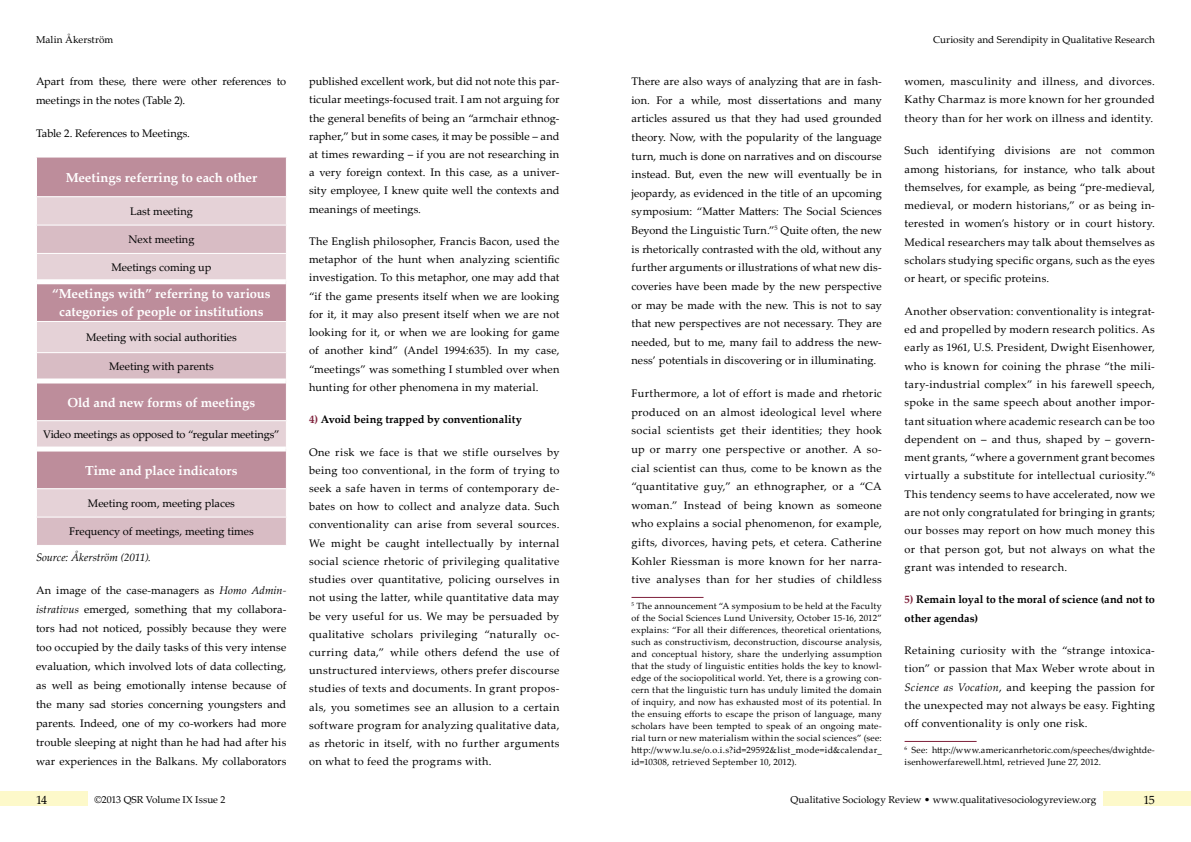
<style>
.page{position:relative;width:1191px;height:842px;background:#fff}
.page>*{position:absolute;margin:0;border:0;box-sizing:border-box;transform-origin:0 0}
.t1{font:700 13px/18px "Palatino Linotype";color:#fff;text-align:center}
.t2{font:12px "Palatino Linotype";color:#000}
.t3{font:11px/18.2px "Palatino Linotype";letter-spacing:.01em;color:#000;text-align:justify}
.t4{font:700 11px/18.3px "Palatino Linotype";color:#000}
.t5{font:11px "Palatino Linotype";letter-spacing:-.01em;color:#000}
.t6{font:italic 11px "Palatino Linotype";letter-spacing:-.005em;color:#000}
.t7{font:10px "Palatino Linotype";color:#000}
.t8{font:9px/12px "Palatino Linotype";letter-spacing:.02em;color:#000;text-align:justify}
.s1{font-style:italic}
.s2{color:#7e203a}
</style>
<div class="page">
<div style="left:0;top:791px;width:87px;height:15px;background:#fdf9ca"></div>
<div style="left:1103px;top:791px;width:88px;height:15px;background:#fdf9ca"></div>
<div style="left:37px;top:158px;width:249px;height:38px;background:#bd8d9b"></div>
<svg style="left:37px;top:197px;width:249px;height:28px;background:#e5d3d7"></svg>
<svg style="left:37px;top:226px;width:249px;height:319px;background:#d3b3bc"></svg>
<hr style="left:36px;top:253px;width:251px;height:1px;background:#fff">
<hr style="left:36px;top:352px;width:251px;height:1px;background:#fff">
<hr style="left:36px;top:517px;width:251px;height:1px;background:#fff">
<div style="left:37px;top:279px;width:249px;height:5px;background:#fff"></div>
<hr style="left:36px;top:321px;width:251px;height:1px;background:#fff">
<div style="left:37px;top:378px;width:249px;height:5px;background:#fff"></div>
<hr style="left:36px;top:420px;width:251px;height:1px;background:#fff">
<div style="left:37px;top:446px;width:249px;height:5px;background:#fff"></div>
<hr style="left:36px;top:488px;width:251px;height:1px;background:#fff">
<hr style="left:631px;top:597px;width:72px;height:1px;background:#7e203a">
<hr style="left:904px;top:741px;width:72px;height:1px;background:#7e203a">
<p class="t7" style="left:36px;top:33px;width:79px">Malin Åkerström</p>
<p class="t3" style="left:36px;top:71px;width:252px;line-height:19px">Apart from these, there were other references to meetings in the notes (Table 2).</p>
<p class="t3" style="left:36px;top:124px;width:156px">Table 2. References to Meetings.</p>
<p class="t1" style="left:66px;top:168px;width:193px">Meetings referring to each other</p>
<p class="t3" style="left:130px;top:202px;width:64px">Last meeting</p>
<p class="t3" style="left:128px;top:230px;width:67px">Next meeting</p>
<p class="t3" style="left:111px;top:257px;width:101px">Meetings coming up</p>
<p class="t1" style="left:52px;top:284px;width:220px">“Meetings with” referring to various categories of people or institutions</p>
<p class="t3" style="left:86px;top:328px;width:152px">Meeting with social authorities</p>
<p class="t3" style="left:109px;top:357px;width:106px">Meeting with parents</p>
<p class="t1" style="left:68px;top:393px;width:189px">Old and new forms of meetings</p>
<p class="t5" style="left:43px;top:426px;width:238px">Video meetings as opposed to “regular meetings”</p>
<p class="t1" style="left:85px;top:461px;width:154px">Time and place indicators</p>
<p class="t3" style="left:88px;top:494px;width:149px">Meeting room, meeting places</p>
<p class="t3" style="left:69px;top:522px;width:186px">Frequency of meetings, meeting times</p>
<p class="t6" style="left:36px;top:549px;width:116px">Source: Åkerström (2011).</p>
<p class="t3" style="left:36px;top:580px;width:252px;line-height:19px">An image of the case-managers as <span class="s1">Homo Admin&shy;istrativus</span> emerged, something that my collabora&shy;tors had not noticed, possibly because they were too occupied by the daily tasks of this very intense evaluation, which involved lots of data collecting, as well as being emotionally intense because of the many sad stories concerning youngsters and parents. Indeed, one of my co-workers had more trouble sleeping at night than he had had after his war experiences in the Balkans. My collaborators</p>
<p class="t3" style="left:309px;top:72px;width:252px">published excellent work, but did not note this par&shy;ticular meetings-focused trait. I am not arguing for the general benefits of being an “armchair ethnog&shy;rapher,” but in some cases, it may be possible ‒ and at times rewarding ‒ if you are not researching in a very foreign context. In this case, as a univer&shy;sity employee, I knew quite well the contexts and meanings of meetings.</p>
<p class="t3" style="left:309px;top:232px;width:252px">The English philosopher, Francis Bacon, used the metaphor of the hunt when analyzing scientific investigation. To this metaphor, one may add that “if the game presents itself when we are looking for it, it may also present itself when we are not looking for it, or when we are looking for game of another kind” (Andel 1994:635). In my case, “meetings” was something I stumbled over when hunting for other phenomena in my material.</p>
<p class="t4" style="left:309px;top:410px;width:214px"><span class="s2">4)</span> Avoid being trapped by conventionality</p>
<p class="t3" style="left:309px;top:442px;width:252px">One risk we face is that we stifle ourselves by being too conventional, in the form of trying to seek a safe haven in terms of contemporary de&shy;bates on how to collect and analyze data. Such conventionality can arise from several sources.<br>We might be caught intellectually by internal social science rhetoric of privileging qualitative studies over quantitative, policing ourselves in not using the latter, while quantitative data may be very useful for us. We may be persuaded by qualitative scholars privileging “naturally oc&shy;curring data,” while others defend the use of unstructured interviews, others prefer discourse studies of texts and documents. In grant propos&shy;als, you sometimes see an allusion to a certain software program for analyzing qualitative data, as rhetoric in itself, with no further arguments on what to feed the programs with.</p>
<p class="t3" style="left:631px;top:72px;width:252px;line-height:18.6px">There are also ways of analyzing that are in fash&shy;ion. For a while, most dissertations and many articles assured us that they had used grounded theory. Now, with the popularity of the language turn, much is done on narratives and on discourse instead. But, even the new will eventually be in jeopardy, as evidenced in the title of an upcoming symposium: “Matter Matters: The Social Sciences Beyond the Linguistic Turn.”<sup>5</sup> Quite often, the new is rhetorically contrasted with the old, without any further arguments or illustrations of what new dis&shy;coveries have been made by the new perspective or may be made with the new. This is not to say that new perspectives are not necessary. They are needed, but to me, many fail to address the new&shy;ness’ potentials in discovering or in illuminating.</p>
<p class="t3" style="left:631px;top:384px;width:252px;line-height:18.6px">Furthermore, a lot of effort is made and rhetoric produced on an almost ideological level where social scientists get their identities; they hook up or marry one perspective or another. A so&shy;cial scientist can thus, come to be known as the “quantitative guy,” an ethnographer, or a “CA woman.” Instead of being known as someone who explains a social phenomenon, for example, gifts, divorces, having pets, et cetera. Catherine Kohler Riessman is more known for her narra&shy;tive analyses than for her studies of childless</p>
<p class="t8" style="left:631px;top:600px;width:252px"><sup>5</sup> The announcement “A symposium to be held at the Faculty of the Social Sciences Lund University, October 15-16, 2012” explains: “For all their differences, theoretical orientations, such as constructivism, deconstruction, discourse analysis, and conceptual history, share the underlying assumption that the study of linguistic entities holds the key to knowl&shy;edge of the sociopolitical world. Yet, there is a growing con&shy;cern that the linguistic turn has unduly limited the domain of inquiry, and now has exhausted most of its potential. In the ensuing efforts to escape the prison of language, many scholars have been tempted to speak of an ongoing mate&shy;rial turn or new materialism within the social sciences” (see: http://www.lu.se/o.o.i.s?id=29592&amp;list_mode=id&amp;calendar_ id=10308, retrieved September 10, 2012).</p>
<p class="t7" style="left:933px;top:33px;width:223px">Curiosity and Serendipity in Qualitative Research</p>
<p class="t3" style="left:904px;top:72px;width:252px">women, masculinity and illness, and divorces.<br>Kathy Charmaz is more known for her grounded theory than for her work on illness and identity.</p>
<p class="t3" style="left:904px;top:141px;width:252px">Such identifying divisions are not common among historians, for instance, who talk about themselves, for example, as being “pre-medieval, medieval, or modern historians,” or as being in&shy;terested in women’s history or in court history.<br>Medical researchers may talk about themselves as scholars studying specific organs, such as the eyes or heart, or specific proteins.</p>
<p class="t3" style="left:904px;top:301px;width:252px">Another observation: conventionality is integrat&shy;ed and propelled by modern research politics. As early as 1961, U.S. President, Dwight Eisenhower, who is known for coining the phrase “the mili&shy;tary-industrial complex” in his farewell speech, spoke in the same speech about another impor&shy;tant situation where academic research can be too dependent on ‒ and thus, shaped by ‒ govern&shy;ment grants, “where a government grant becomes virtually a substitute for intellectual curiosity.”<sup>6<br></sup>This tendency seems to have accelerated, now we are not only congratulated for bringing in grants; our bosses may report on how much money this or that person got, but not always on what the grant was intended to research.</p>
<p class="t4" style="left:904px;top:590px;width:252px"><span class="s2">5)</span> Remain loyal to the moral of science (and not to other agendas)</p>
<p class="t3" style="left:904px;top:641px;width:252px">Retaining curiosity with the “strange intoxica&shy;tion” or passion that Max Weber wrote about in <span class="s1">Science as Vocation</span>, and keeping the passion for the unexpected may not always be easy. Fighting off conventionality is only one risk.</p>
<p class="t8" style="left:904px;top:744px;width:252px"><sup>6</sup> See: http://www.americanrhetoric.com/speeches/dwightde&shy;isenhowerfarewell.html, retrieved June 27, 2012.</p>
<p class="t2" style="left:36px;top:791px;width:13px">14</p>
<p class="t7" style="left:94px;top:792px;width:133px">©2013 QSR Volume IX Issue 2</p>
<p class="t7" style="left:790px;top:792px;width:307px">Qualitative Sociology Review • www.qualitativesociologyreview.org</p>
<p class="t2" style="left:1143px;top:791px;width:13px">15</p>
</div>
